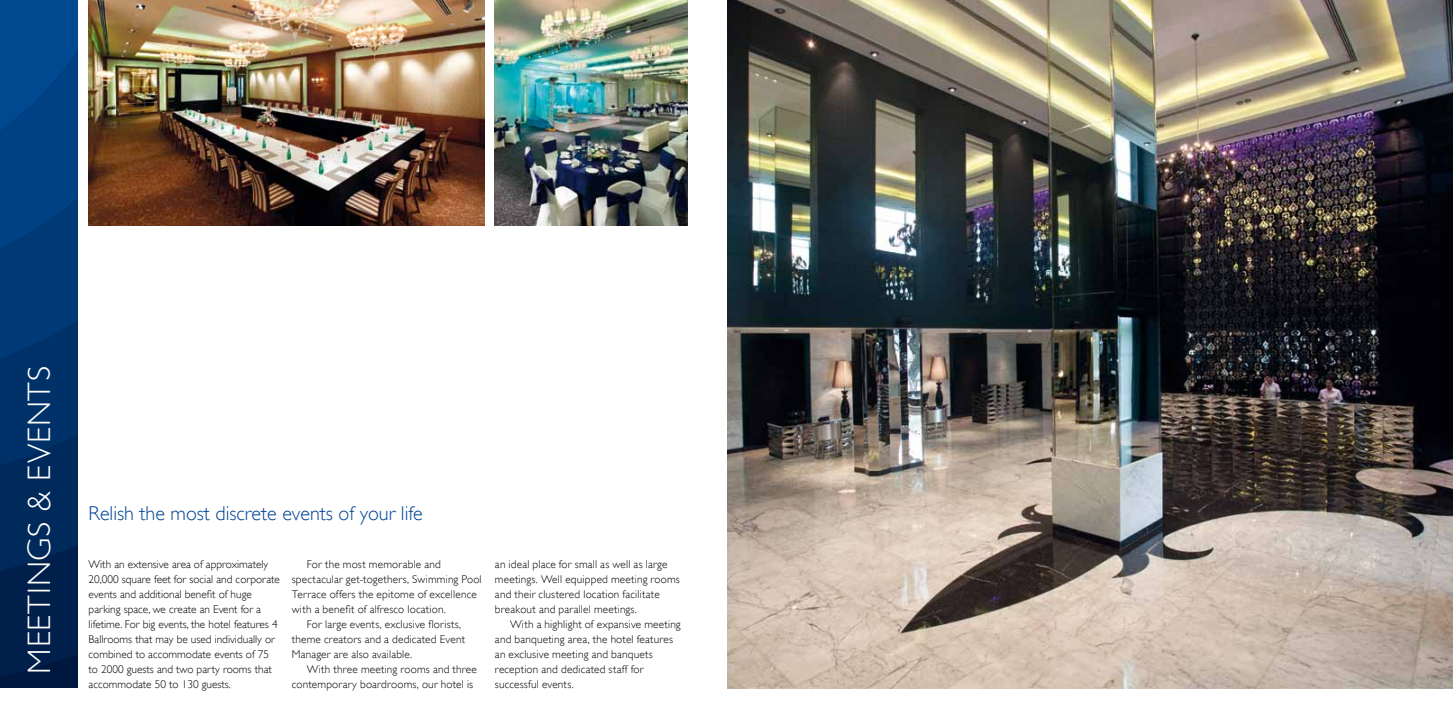
<style>
.page{position:relative;width:1453px;height:727px;background:#fff}
.page>*{position:absolute;margin:0;border:0;box-sizing:border-box;transform-origin:0 0}
.t1{font:300 32.5px "Gill Sans WGL";letter-spacing:.03em;color:#fff}
.t2{font:300 20px "Gill Sans WGL";color:#004494}
.t3{font:300 11.25px/15px "Gill Sans WGL";letter-spacing:.015em;color:#000}
</style>
<div class="page">
<img style="left:89px;top:0;width:395px;height:225px">
<img style="left:727px;top:0;width:726px;height:688px">
<img style="left:495px;top:0;width:192px;height:225px">
<svg style="left:0;top:596px;width:78px;height:91px;background:#001e48"></svg>
<svg style="left:0;top:495px;width:78px;height:101px;background:#002655"></svg>
<svg style="left:0;top:0;width:78px;height:495px;background:#003b78"></svg>
<h1 class="t1" style="left:18px;top:673px;width:305px;rotate:-90deg">meetings &amp; events</h1>
<h2 class="t2" style="left:89px;top:500px;width:336px">Relish the most discrete events of your life</h2>
<p class="t3" style="left:89px;top:556px;width:193px">With an extensive area of approximately 20,000 square feet for social and corporate events and additional benefit of huge parking space, we create an Event for a lifetime. For big events, the hotel features 4<br>Ballrooms that may be used individually or combined to accommodate events of 75 to 2000 guests and two party rooms that accommodate 50 to 130 guests.</p>
<p class="t3" style="left:307px;top:556px;width:135px">For the most memorable and</p>
<p class="t3" style="left:292px;top:571px;width:191px">spectacular get-togethers, Swimming Pool</p>
<p class="t3" style="left:292px;top:586px;width:186px">Terrace offers the epitome of excellence</p>
<p class="t3" style="left:292px;top:601px;width:156px">with a benefit of alfresco location.</p>
<p class="t3" style="left:307px;top:616px;width:156px">For large events, exclusive florists,</p>
<p class="t3" style="left:292px;top:631px;width:175px">theme creators and a dedicated Event</p>
<p class="t3" style="left:292px;top:646px;width:122px">M anager are also available.</p>
<p class="t3" style="left:292px;top:661px;width:187px">With three meeting rooms and three</p>
<p class="t3" style="left:292px;top:676px;width:183px">contemporary boardrooms, our hotel is</p>
<p class="t3" style="left:495px;top:556px;width:187px">an ideal place for small as well as large meetings. Well equipped meeting rooms and their clustered location facilitate breakout and parallel meetings.<br>With a highlight of expansive meeting and banqueting area, the hotel features an exclusive meeting and banquets reception and dedicated staff for successful events.</p>
</div>
